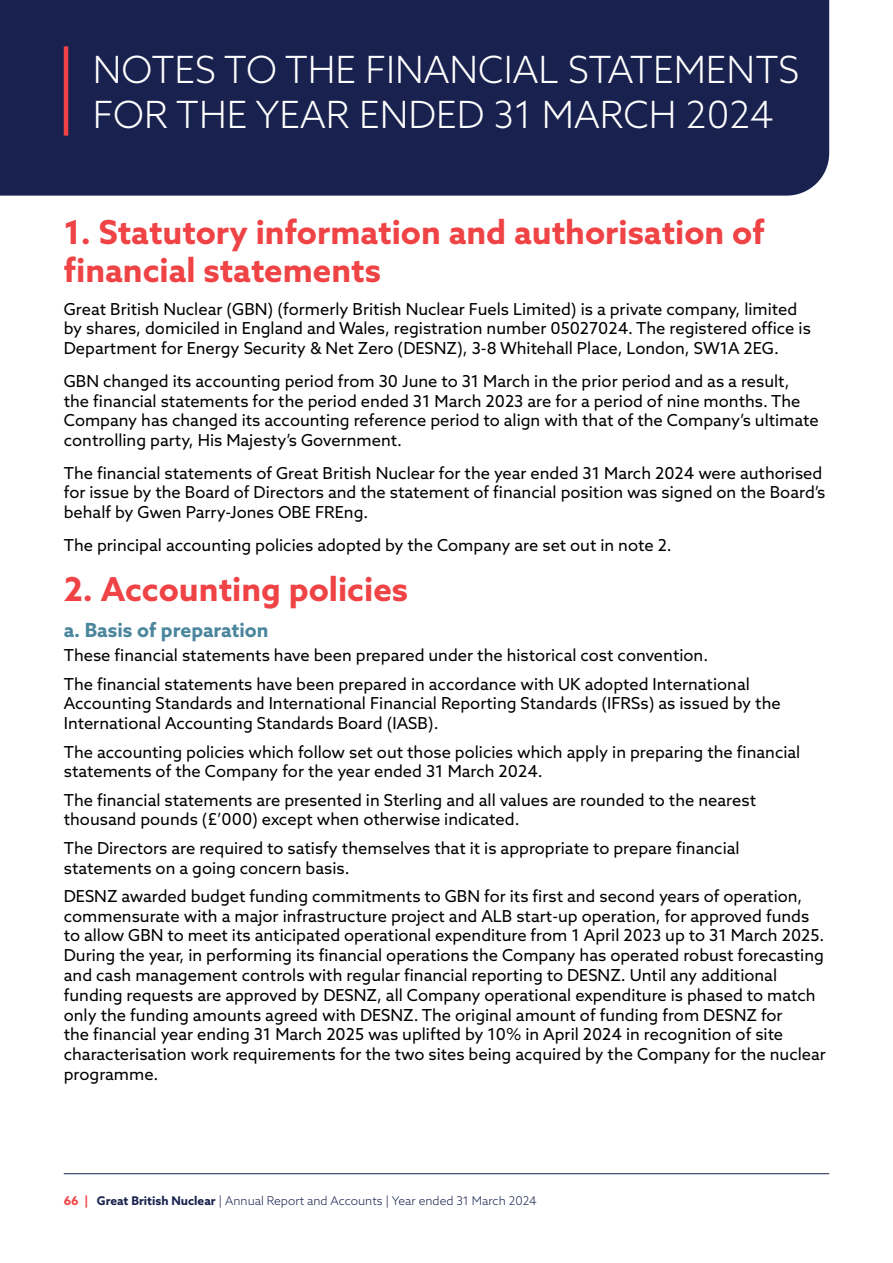
<style>
.page{position:relative;width:893px;height:1263px;background:#fff}
.page>*{position:absolute;margin:0;border:0;box-sizing:border-box;transform-origin:0 0}
.t1{font:300 37.5px/45px "Azo Sans";color:#fff}
.t2{font:700 33px/37.5px "Azo Sans";color:#ef4345}
.t3{font:700 19.5px "Azo Sans";color:#4b869d}
.t4{font:16.5px/19.8px "Azo Sans";color:#000}
.t5{font:300 12px "Azo Sans";color:#19224f}
.s1{font-weight:700;color:#ef4345}
.s2{font-weight:700}
</style>
<div class="page">
<hr style="left:64px;top:1173px;width:765px;height:1px;background:#19224f">
<div style="left:0;top:0;width:829px;height:196px;background:#19224f"></div>
<hr style="left:64px;top:46px;width:4px;height:90px;background:#ef4345">
<h1 class="t1" style="left:93px;top:47px;width:708px">NOTES TO THE FINANCIAL STATEMENTS<br>FOR THE YEAR ENDED 31 MARCH 2024</h1>
<h2 class="t2" style="left:64px;top:213px;width:702px">1. Statutory information and authorisation of financial statements</h2>
<p class="t4" style="left:64px;top:299px;width:749px">Great British Nuclear (GBN) (formerly British Nuclear Fuels Limited) is a private company, limited by shares, domiciled in England and Wales, registration number 05027024. The registered office is<br>Department for Energy Security &amp; Net Zero (DESNZ), 3-8 Whitehall Place, London, SW1A 2EG.</p>
<p class="t4" style="left:64px;top:371px;width:756px">GBN changed its accounting period from 30 June to 31 March in the prior period and as a result, the financial statements for the period ended 31 March 2023 are for a period of nine months. The Company has changed its accounting reference period to align with that of the Company’s ultimate controlling party, His Majesty’s Government.</p>
<p class="t4" style="left:64px;top:463px;width:763px">The financial statements of Great British Nuclear for the year ended 31 March 2024 were authorised for issue by the Board of Directors and the statement of financial position was signed on the Board’s behalf by Gwen Parry-Jones OBE FREng.</p>
<p class="t4" style="left:64px;top:535px;width:609px">The principal accounting policies adopted by the Company are set out in note 2.</p>
<h2 class="t2" style="left:64px;top:570px;width:346px">2. Accounting policies</h2>
<p class="t3" style="left:64px;top:617px;width:206px">a. Basis of preparation</p>
<p class="t4" style="left:64px;top:641px;width:688px;line-height:28.3px">These financial statements have been prepared under the historical cost convention.<br>The financial statements have been prepared in accordance with UK adopted International</p>
<p class="t4" style="left:64px;top:693px;width:718px">Accounting Standards and International Financial Reporting Standards (IFRSs) as issued by the<br>International Accounting Standards Board (IASB).</p>
<p class="t4" style="left:64px;top:741px;width:738px">The accounting policies which follow set out those policies which apply in preparing the financial statements of the Company for the year ended 31 March 2024.</p>
<p class="t4" style="left:64px;top:790px;width:694px">The financial statements are presented in Sterling and all values are rounded to the nearest thousand pounds (£’000) except when otherwise indicated.</p>
<p class="t4" style="left:64px;top:838px;width:677px">The Directors are required to satisfy themselves that it is appropriate to prepare financial statements on a going concern basis.</p>
<p class="t4" style="left:64px;top:886px;width:764px">DESNZ awarded budget funding commitments to GBN for its first and second years of operation, commensurate with a major infrastructure project and ALB start-up operation, for approved funds to allow GBN to meet its anticipated operational expenditure from 1 April 2023 up to 31 March 2025.<br>During the year, in performing its financial operations the Company has operated robust forecasting and cash management controls with regular financial reporting to DESNZ. Until any additional funding requests are approved by DESNZ, all Company operational expenditure is phased to match only the funding amounts agreed with DESNZ. The original amount of funding from DESNZ for<br>the financial year ending 31 March 2025 was uplifted by 10% in April 2024 in recognition of site characterisation work requirements for the two sites being acquired by the Company for the nuclear programme.</p>
<p class="t5" style="left:64px;top:1193px;width:474px"><span class="s1">66 |</span> <span class="s2">Great British Nuclear</span> | Annual Report and Accounts | Year ended 31 March 2024</p>
</div>
